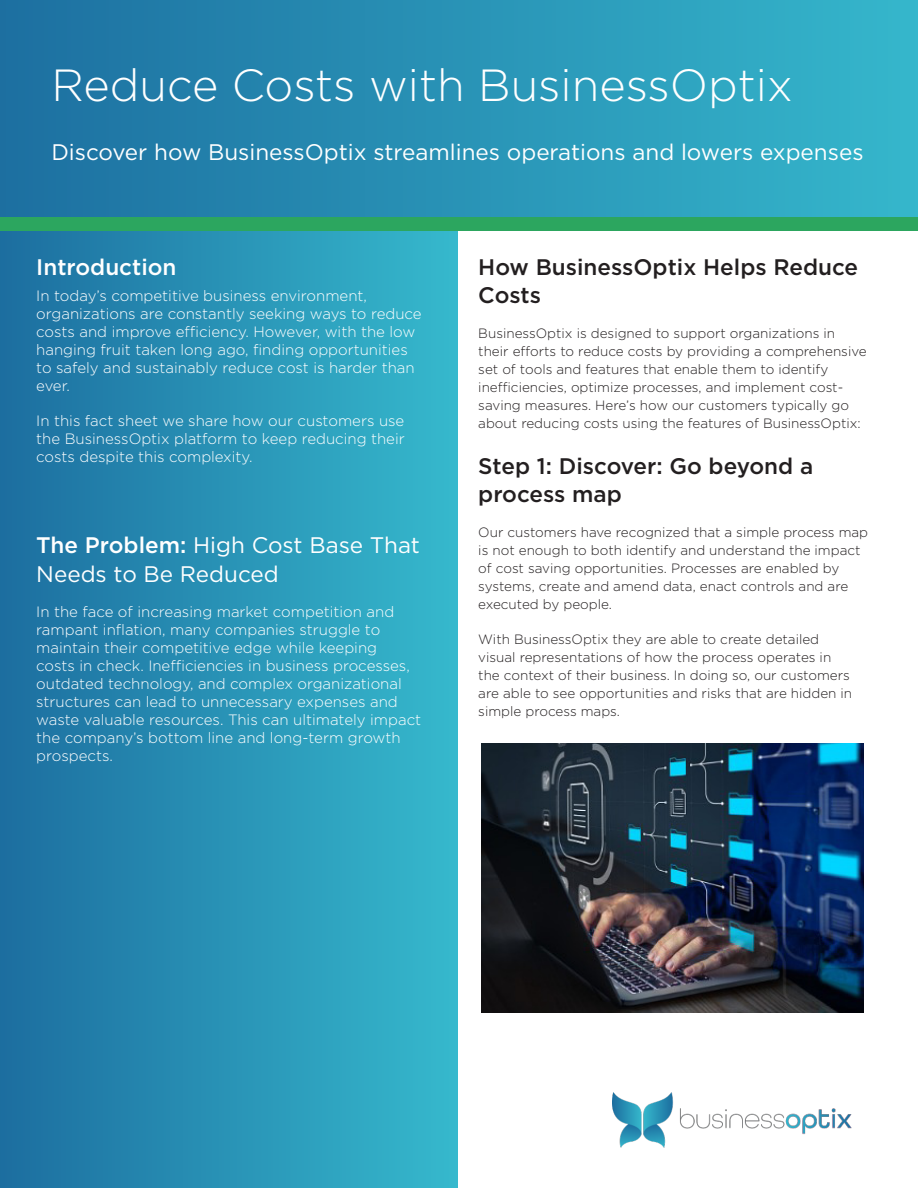
<style>
.page{position:relative;width:918px;height:1188px;background:#fff}
.page>*{position:absolute;margin:0;border:0;box-sizing:border-box;transform-origin:0 0}
.t1{font:300 45px "Gotham";color:#fff}
.t2{font:22.5px/28.5px "Gotham";color:#fff}
.t3{font:500 22.5px/28.5px "Gotham";color:#231f20}
.t4{font:500 22.5px "Gotham";color:#fff}
.t5{font:300 15px/18px "Gotham";color:#fff}
.t6{font:300 13.5px/18px "Gotham";color:#231f20}
.s1{font-weight:500}
</style>
<div class="page">
<div style="left:0;top:225px;width:458px;height:963px;background:linear-gradient(to right,#1c6e9f,#36b9cd)"></div>
<div style="left:0;top:0;width:918px;height:217px;background:linear-gradient(to right,#1d6fa0,#35b7cc)"></div>
<div style="left:0;top:217px;width:918px;height:13px;background:#2ca65f"></div>
<img style="left:613px;top:1093px;width:238px;height:55px">
<img style="left:482px;top:743px;width:382px;height:269px">
<p class="t1" style="left:51px;top:57px;width:743px">Reduce Costs with BusinessOptix</p>
<p class="t2" style="left:51px;top:137px;width:814px">Discover how BusinessOptix streamlines operations and lowers expenses</p>
<p class="t4" style="left:36px;top:252px;width:142px">Introduction</p>
<p class="t5" style="left:36px;top:286px;width:387px">In today’s competitive business environment, organizations are constantly seeking ways to reduce costs and improve efficiency. However, with the low hanging fruit taken long ago, finding opportunities to safely and sustainably reduce cost is harder than ever.</p>
<p class="t5" style="left:36px;top:411px;width:370px;text-align:justify">In this fact sheet we share how our customers use the BusinessOptix platform to keep reducing their costs despite this complexity.</p>
<p class="t2" style="left:36px;top:531px;width:385px"><span class="s1">The Problem:</span> High Cost Base That<br>Needs to Be Reduced</p>
<p class="t5" style="left:36px;top:602px;width:387px">In the face of increasing market competition and rampant inflation, many companies struggle to maintain their competitive edge while keeping<br>costs in check. Inefficiencies in business processes, outdated technology, and complex organizational structures can lead to unnecessary expenses and waste valuable resources. This can ultimately impact the company’s bottom line and long-term growth prospects.</p>
<p class="t3" style="left:478px;top:252px;width:381px">How BusinessOptix Helps Reduce<br>Costs</p>
<p class="t6" style="left:478px;top:324px;width:390px">BusinessOptix is designed to support organizations in their efforts to reduce costs by providing a comprehensive set of tools and features that enable them to identify inefficiencies, optimize processes, and implement cost&shy;saving measures. Here’s how our customers typically go about reducing costs using the features of BusinessOptix:</p>
<p class="t3" style="left:478px;top:451px;width:336px">Step 1: Discover: Go beyond a process map</p>
<p class="t6" style="left:478px;top:523px;width:391px">Our customers have recognized that a simple process map is not enough to both identify and understand the impact of cost saving opportunities. Processes are enabled by systems, create and amend data, enact controls and are executed by people.</p>
<p class="t6" style="left:478px;top:630px;width:375px">With BusinessOptix they are able to create detailed visual representations of how the process operates in the context of their business. In doing so, our customers are able to see opportunities and risks that are hidden in simple process maps.</p>
</div>
